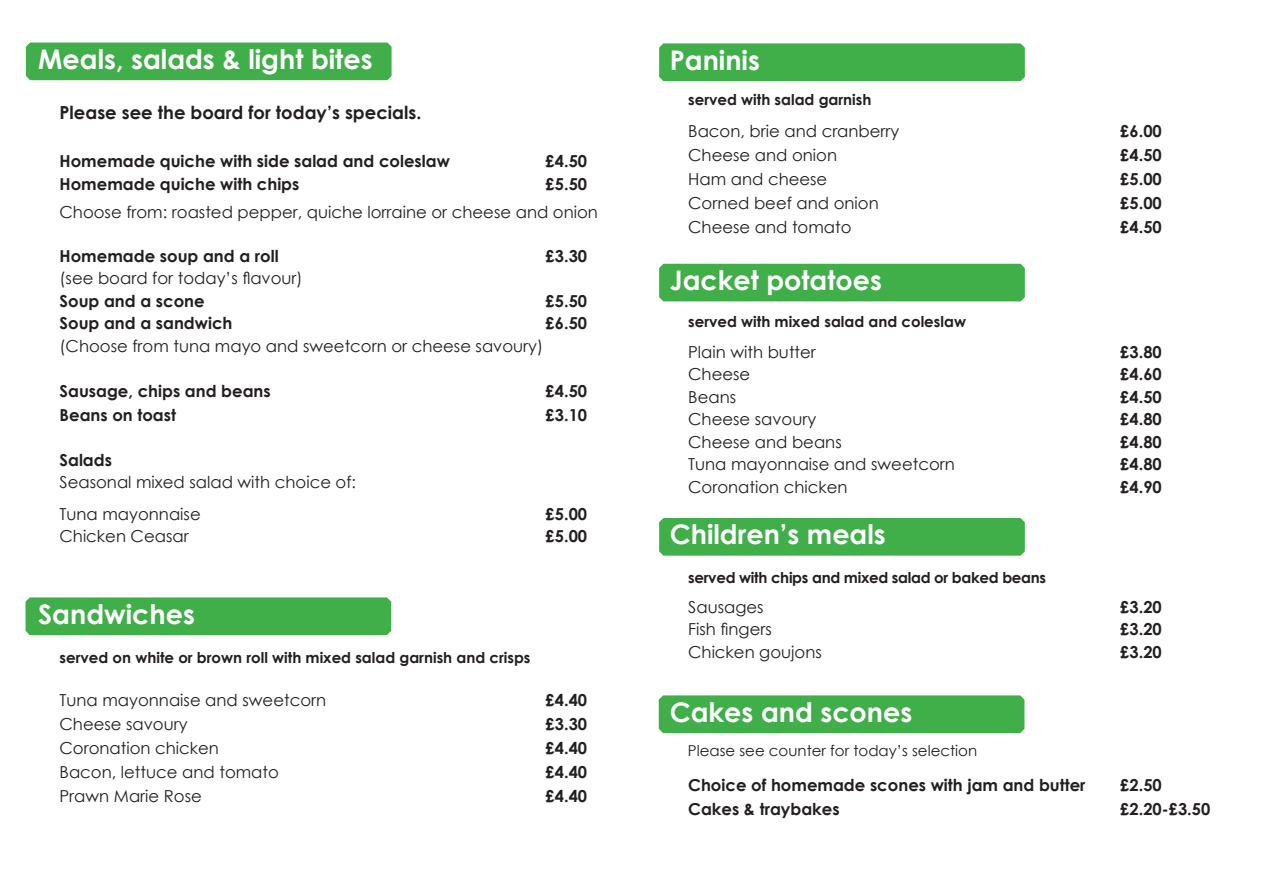
<style>
.page{position:relative;width:1263px;height:893px;background:#fff}
.page>*{position:absolute;margin:0;border:0;box-sizing:border-box;transform-origin:0 0}
.t1{font:700 27px "Century Gothic";color:#fff}
.t2{font:700 18px "Century Gothic";color:#231f20}
.t3{font:16.5px "Century Gothic";color:#231f20}
.t4{font:700 16.5px "Century Gothic";color:#231f20}
.t5{font:700 15px "Century Gothic";color:#231f20}
.t6{font:700 15px "Century Gothic";letter-spacing:-.02em;color:#231f20}
.t7{font:15px "Century Gothic";color:#231f20}
</style>
<div class="page">
<div style="left:26px;top:597px;width:365px;height:38px;background:#40ae49"></div>
<div style="left:26px;top:43px;width:366px;height:37px;background:#40ae49"></div>
<div style="left:659px;top:695px;width:365px;height:38px;background:#40ae49"></div>
<div style="left:659px;top:518px;width:366px;height:38px;background:#40ae49"></div>
<div style="left:659px;top:264px;width:366px;height:37px;background:#40ae49"></div>
<div style="left:659px;top:43px;width:366px;height:38px;background:#40ae49"></div>
<p class="t1" style="left:38px;top:39px;width:336px">Meals, salads &amp; light bites</p>
<p class="t2" style="left:60px;top:99px;width:363px">Please see the board for today’s specials.</p>
<p class="t4" style="left:60px;top:149px;width:392px">Homemade quiche with side salad and coleslaw</p>
<p class="t4" style="left:546px;top:149px;width:43px">£4.50</p>
<p class="t4" style="left:60px;top:171px;width:241px">Homemade quiche with chips</p>
<p class="t4" style="left:546px;top:171px;width:43px">£5.50</p>
<p class="t3" style="left:60px;top:201px;width:540px">Choose from: roasted pepper, quiche lorraine or cheese and onion</p>
<p class="t4" style="left:60px;top:243px;width:221px">Homemade soup and a roll</p>
<p class="t4" style="left:546px;top:243px;width:43px">£3.30</p>
<p class="t3" style="left:60px;top:267px;width:245px">(see board for today’s flavour)</p>
<p class="t4" style="left:60px;top:288px;width:147px">Soup and a scone</p>
<p class="t4" style="left:546px;top:288px;width:43px">£5.50</p>
<p class="t4" style="left:60px;top:311px;width:174px">Soup and a sandwich</p>
<p class="t4" style="left:546px;top:311px;width:43px">£6.50</p>
<p class="t3" style="left:60px;top:334px;width:485px">(Choose from tuna mayo and sweetcorn or cheese savoury)</p>
<p class="t4" style="left:60px;top:378px;width:213px">Sausage, chips and beans</p>
<p class="t4" style="left:546px;top:378px;width:43px">£4.50</p>
<p class="t4" style="left:60px;top:402px;width:118px">Beans on toast</p>
<p class="t4" style="left:546px;top:402px;width:43px">£3.10</p>
<p class="t4" style="left:60px;top:447px;width:54px">Salads</p>
<p class="t3" style="left:60px;top:471px;width:298px">Seasonal mixed salad with choice of:</p>
<p class="t3" style="left:60px;top:502px;width:143px">Tuna mayonnaise</p>
<p class="t4" style="left:546px;top:501px;width:43px">£5.00</p>
<p class="t3" style="left:60px;top:525px;width:131px">Chicken Ceasar</p>
<p class="t4" style="left:546px;top:524px;width:43px">£5.00</p>
<p class="t1" style="left:38px;top:594px;width:158px">Sandwiches</p>
<p class="t5" style="left:60px;top:646px;width:473px">served on white or brown roll with mixed salad garnish and crisps</p>
<p class="t3" style="left:60px;top:689px;width:268px">Tuna mayonnaise and sweetcorn</p>
<p class="t4" style="left:546px;top:688px;width:43px">£4.40</p>
<p class="t3" style="left:60px;top:713px;width:130px">Cheese savoury</p>
<p class="t4" style="left:546px;top:712px;width:43px">£3.30</p>
<p class="t3" style="left:60px;top:737px;width:161px">Coronation chicken</p>
<p class="t4" style="left:546px;top:736px;width:43px">£4.40</p>
<p class="t3" style="left:60px;top:761px;width:221px">Bacon, lettuce and tomato</p>
<p class="t4" style="left:546px;top:760px;width:43px">£4.40</p>
<p class="t3" style="left:60px;top:785px;width:144px">Prawn Marie Rose</p>
<p class="t4" style="left:546px;top:784px;width:43px">£4.40</p>
<p class="t1" style="left:670px;top:39px;width:92px">Paninis</p>
<p class="t5" style="left:688px;top:89px;width:185px">served with salad garnish</p>
<p class="t3" style="left:688px;top:119px;width:213px">Bacon, brie and cranberry</p>
<p class="t4" style="left:1120px;top:118px;width:43px">£6.00</p>
<p class="t3" style="left:688px;top:143px;width:150px">Cheese and onion</p>
<p class="t4" style="left:1120px;top:142px;width:43px">£4.50</p>
<p class="t3" style="left:688px;top:167px;width:141px">Ham and cheese</p>
<p class="t4" style="left:1120px;top:166px;width:43px">£5.00</p>
<p class="t3" style="left:688px;top:191px;width:192px">Corned beef and onion</p>
<p class="t4" style="left:1120px;top:190px;width:43px">£5.00</p>
<p class="t3" style="left:688px;top:215px;width:165px">Cheese and tomato</p>
<p class="t4" style="left:1120px;top:214px;width:43px">£4.50</p>
<p class="t1" style="left:670px;top:259px;width:214px">Jacket potatoes</p>
<p class="t5" style="left:688px;top:310px;width:279px">served with mixed salad and coleslaw</p>
<p class="t3" style="left:688px;top:340px;width:129px">Plain with butter</p>
<p class="t4" style="left:1120px;top:339px;width:43px">£3.80</p>
<p class="t3" style="left:688px;top:363px;width:64px">Cheese</p>
<p class="t4" style="left:1120px;top:362px;width:43px">£4.60</p>
<p class="t3" style="left:688px;top:385px;width:49px">Beans</p>
<p class="t4" style="left:1120px;top:384px;width:43px">£4.50</p>
<p class="t3" style="left:688px;top:408px;width:130px">Cheese savoury</p>
<p class="t4" style="left:1120px;top:407px;width:43px">£4.80</p>
<p class="t3" style="left:688px;top:430px;width:155px">Cheese and beans</p>
<p class="t4" style="left:1120px;top:429px;width:43px">£4.80</p>
<p class="t3" style="left:688px;top:453px;width:268px">Tuna mayonnaise and sweetcorn</p>
<p class="t4" style="left:1120px;top:452px;width:43px">£4.80</p>
<p class="t3" style="left:688px;top:475px;width:161px">Coronation chicken</p>
<p class="t4" style="left:1120px;top:474px;width:43px">£4.90</p>
<p class="t1" style="left:670px;top:513px;width:218px">Children’s meals</p>
<p class="t6" style="left:688px;top:566px;width:359px">served with chips and mixed salad or baked beans</p>
<p class="t3" style="left:688px;top:595px;width:77px">Sausages</p>
<p class="t4" style="left:1120px;top:594px;width:43px">£3.20</p>
<p class="t3" style="left:688px;top:618px;width:85px">Fish fingers</p>
<p class="t4" style="left:1120px;top:617px;width:43px">£3.20</p>
<p class="t3" style="left:688px;top:640px;width:135px">Chicken goujons</p>
<p class="t4" style="left:1120px;top:639px;width:43px">£3.20</p>
<p class="t1" style="left:670px;top:692px;width:244px">Cakes and scones</p>
<p class="t7" style="left:688px;top:740px;width:291px">Please see counter for today’s selection</p>
<p class="t4" style="left:688px;top:773px;width:399px">Choice of homemade scones with jam and butter</p>
<p class="t4" style="left:1120px;top:773px;width:43px">£2.50</p>
<p class="t4" style="left:688px;top:797px;width:153px">Cakes &amp; traybakes</p>
<p class="t4" style="left:1120px;top:797px;width:92px">£2.20-£3.50</p>
</div>
